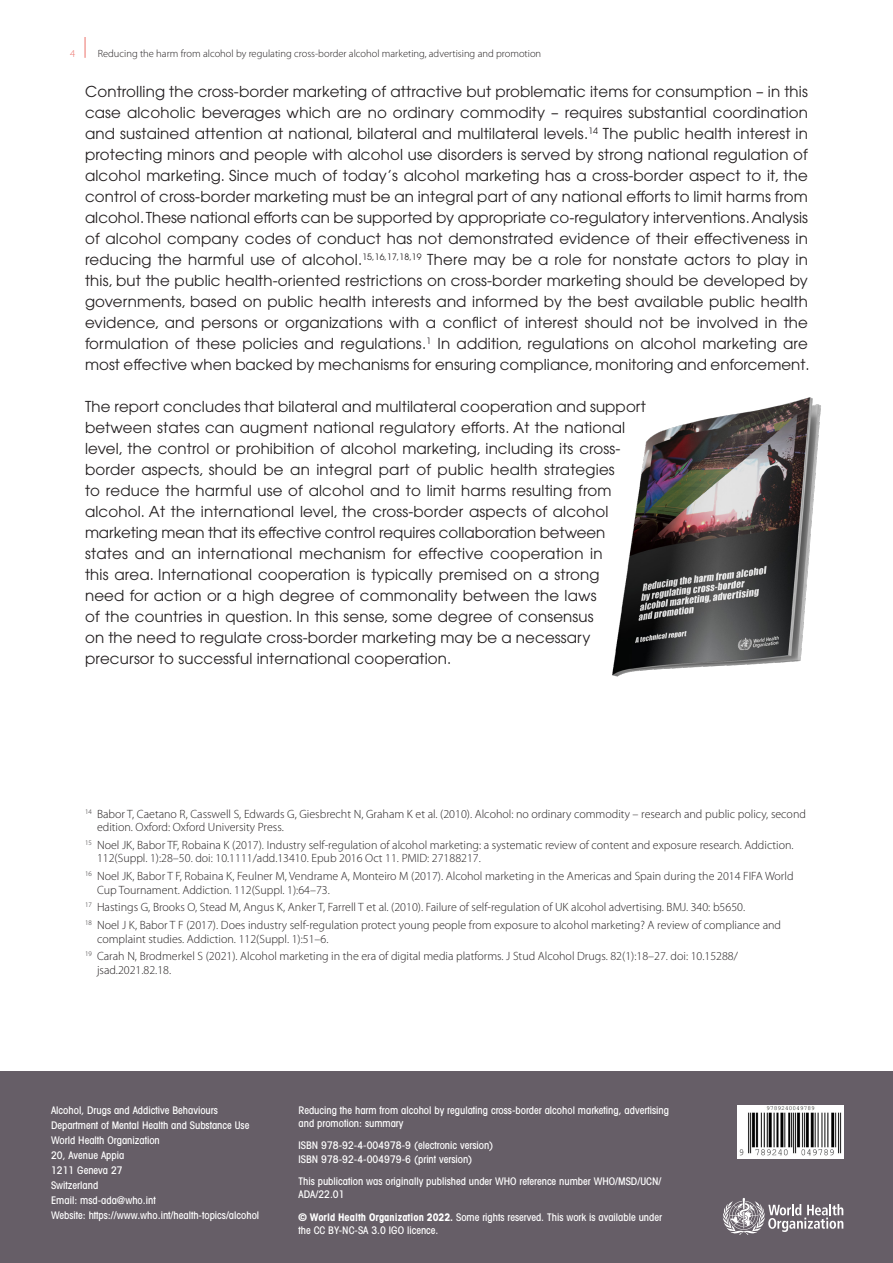
<style>
.page{position:relative;width:893px;height:1263px;background:#fff}
.page>*{position:absolute;margin:0;border:0;box-sizing:border-box;transform-origin:0 0}
.Body_text{font:15px/21px "Avant Garde";letter-spacing:.01em;color:#231f20}
.Footnote{font:300 12px/13.5px "Myriad Pro";color:#231f20}
.t1{font:500 condensed 10.5px/13.5px "Avant Garde";color:#fff}
.t2{font:300 10.5px "Myriad Pro";color:#231f20}
.t3{font:300 10.5px "Myriad Pro";color:#ec716a}
.s1{font-weight:700}
</style>
<div class="page">
<div style="left:0;top:1071px;width:893px;height:192px;background:#665e67"></div>
<svg style="left:85px;top:37px;width:1px;height:21px"></svg>
<svg style="left:723px;top:1198px;width:120px;height:37px"></svg>
<img style="left:612px;top:397px;width:209px;height:280px">
<img style="left:737px;top:1105px;width:106px;height:54px">
<p class="t3" style="left:70px;top:48px;width:7px">4</p>
<p class="t2" style="left:98px;top:48px;width:445px">Reducing the harm from alcohol by regulating cross-border alcohol marketing, advertising and promotion</p>
<p class="Body_text" style="left:85px;top:81px;width:726px">Controlling the cross-border marketing of attractive but problematic items for consumption – in this case alcoholic beverages which are no ordinary commodity – requires substantial coordination and sustained attention at national, bilateral and multilateral levels.<sup>14</sup> The public health interest in protecting minors and people with alcohol use disorders is served by strong national regulation of alcohol marketing. Since much of today’s alcohol marketing has a cross-border aspect to it, the control of cross-border marketing must be an integral part of any national efforts to limit harms from alcohol. These national efforts can be supported by appropriate co-regulatory interventions. Analysis of alcohol company codes of conduct has not demonstrated evidence of their effectiveness in reducing the harmful use of alcohol.<sup>15,16,17,18,19</sup> There may be a role for nonstate actors to play in this, but the public health-oriented restrictions on cross-border marketing should be developed by governments, based on public health interests and informed by the best available public health evidence, and persons or organizations with a conflict of interest should not be involved in the formulation of these policies and regulations.<sup>1</sup> In addition, regulations on alcohol marketing are most effective when backed by mechanisms for ensuring compliance, monitoring and enforcement.</p>
<p class="Body_text" style="left:85px;top:396px;width:562px">The report concludes that bilateral and multilateral cooperation and support between states can augment national regulatory efforts. At the national level, the control or prohibition of alcohol marketing, including its cross&shy;border aspects, should be an integral part of public health strategies<br>to reduce the harmful use of alcohol and to limit harms resulting from alcohol. At the international level, the cross-border aspects of alcohol marketing mean that its effective control requires collaboration between states and an international mechanism for effective cooperation in<br>this area. International cooperation is typically premised on a strong<br>need for action or a high degree of commonality between the laws<br>of the countries in question. In this sense, some degree of consensus<br>on the need to regulate cross-border marketing may be a necessary precursor to successful international cooperation.</p>
<p class="Footnote" style="left:97px;top:807px;width:710px;text-indent:-12px"><sup>14</sup> Babor T, Caetano R, Casswell S, Edwards G, Giesbrecht N, Graham K et al. (2010). Alcohol: no ordinary commodity – research and public policy, second edition. Oxford: Oxford University Press.</p>
<p class="Footnote" style="left:97px;top:838px;width:698px;text-indent:-12px"><sup>15</sup> Noel JK, Babor TF, Robaina K (2017). Industry self-regulation of alcohol marketing: a systematic review of content and exposure research. Addiction.<br>112(Suppl. 1):28–50. doi: 10.1111/add.13410. Epub 2016 Oct 11. PMID: 27188217.</p>
<p class="Footnote" style="left:97px;top:869px;width:698px;text-indent:-12px"><sup>16</sup> Noel JK, Babor T F, Robaina K, Feulner M, Vendrame A, Monteiro M (2017). Alcohol marketing in the Americas and Spain during the 2014 FIFA World<br>Cup Tournament. Addiction. 112(Suppl. 1):64–73.</p>
<p class="Footnote" style="left:85px;top:901px;width:662px"><sup>17</sup> Hastings G, Brooks O, Stead M, Angus K, Anker T, Farrell T et al. (2010). Failure of self-regulation of UK alcohol advertising. BMJ. 340: b5650.</p>
<p class="Footnote" style="left:97px;top:918px;width:686px;text-indent:-12px"><sup>18</sup> Noel J K, Babor T F (2017). Does industry self-regulation protect young people from exposure to alcohol marketing? A review of compliance and complaint studies. Addiction. 112(Suppl. 1):51–6.</p>
<p class="Footnote" style="left:97px;top:950px;width:642px;text-indent:-12px"><sup>19</sup> Carah N, Brodmerkel S (2021). Alcohol marketing in the era of digital media platforms. J Stud Alcohol Drugs. 82(1):18–27. doi: 10.15288/ jsad.2021.82.18.</p>
<p class="t1" style="left:51px;top:1103px;width:168px">Alcohol, Drugs and Addictive Behaviours</p>
<p class="t1" style="left:51px;top:1118px;width:200px">Department of Mental Health and Substance Use</p>
<p class="t1" style="left:51px;top:1133px;width:110px">World Health Organization</p>
<p class="t1" style="left:51px;top:1148px;width:75px">20, Avenue Appia</p>
<p class="t1" style="left:51px;top:1163px;width:73px">1211 Geneva 27</p>
<p class="t1" style="left:51px;top:1178px;width:49px">Switzerland</p>
<p class="t1" style="left:51px;top:1193px;width:106px">Email: msd-ada@who.int</p>
<p class="t1" style="left:51px;top:1208px;width:210px">Website: https://www.who.int/health-topics/alcohol</p>
<p class="t1" style="left:298px;top:1103px;width:372px">Reducing the harm from alcohol by regulating cross-border alcohol marketing, advertising and promotion: summary</p>
<p class="t1" style="left:298px;top:1139px;width:196px">ISBN 978-92-4-004978-9 (electronic version)</p>
<p class="t1" style="left:298px;top:1152px;width:175px">ISBN 978-92-4-004979-6 (print version)</p>
<p class="t1" style="left:298px;top:1174px;width:364px">This publication was originally published under WHO reference number WHO/MSD/UCN/<br>ADA/22.01</p>
<p class="t1" style="left:298px;top:1210px;width:365px"><span class="s1">© World Health Organization 2022.</span> Some rights reserved. This work is available under the CC BY-NC-SA 3.0 IGO licence.</p>
</div>
